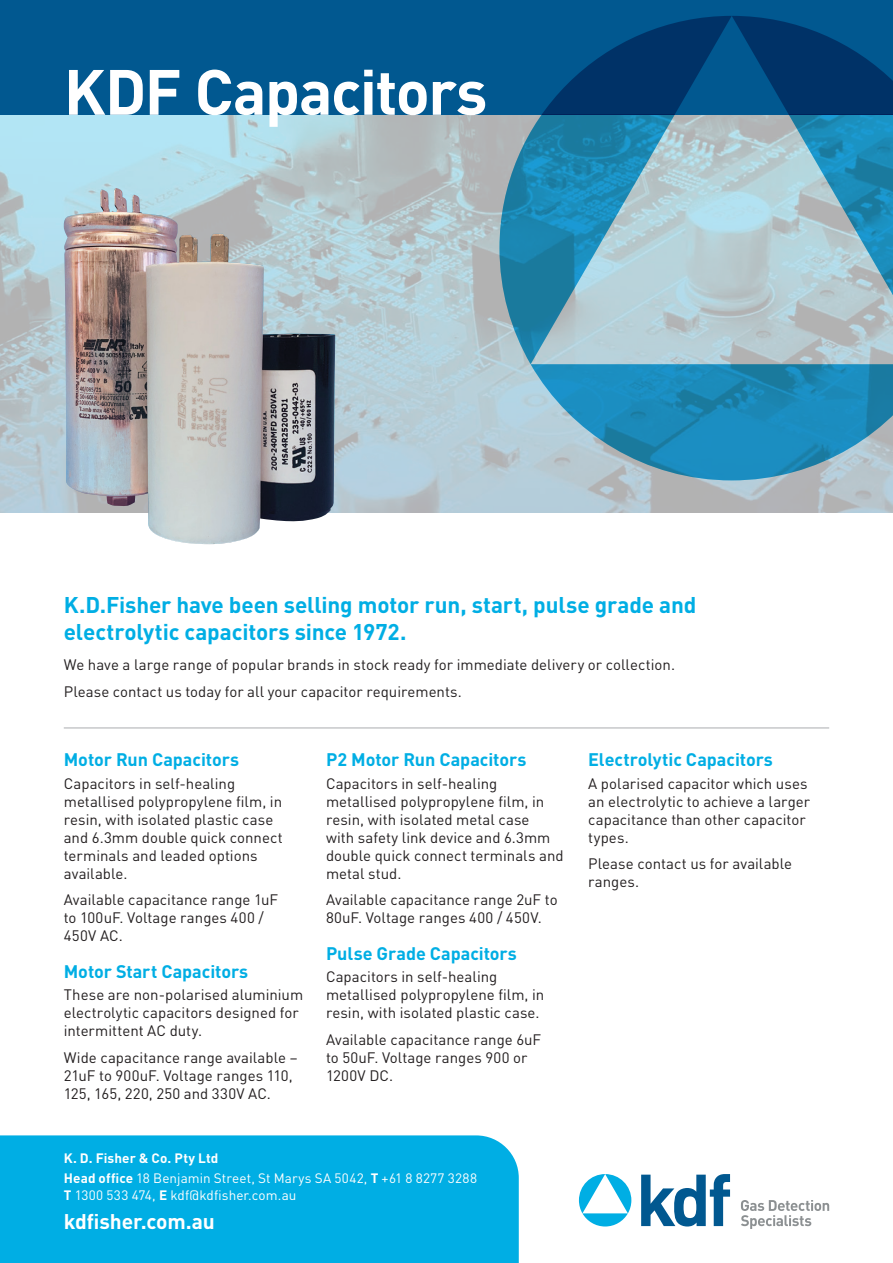
<style>
.page{position:relative;width:893px;height:1263px;background:#fff}
.page>*{position:absolute;margin:0;border:0;box-sizing:border-box;transform-origin:0 0}
.t1{font:700 63px "DINOT";letter-spacing:-.025em;color:#fff}
.t2{font:700 22.5px/27px "DINOT";letter-spacing:-.005em;color:#00aee4}
.t3{font:700 21px "DINOT";letter-spacing:-.01em;color:#fff}
.t4{font:700 18px "DINOT";letter-spacing:-.005em;color:#00aee4}
.t5{font:15px/18px "DINOT";color:#231f20}
.t6{font:13.5px/20.4px "DINOT";letter-spacing:.005em;color:#fff}
.s1{font-weight:700}
</style>
<div class="page">
<svg style="left:0;top:115px;width:893px;height:397px;background:#b4cbd3"></svg>
<div style="left:0;top:0;width:893px;height:115px;background:#015890"></div>
<svg style="left:641px;top:1174px;width:89px;height:52px"></svg>
<svg style="left:741px;top:1200px;width:88px;height:29px"></svg>
<svg style="left:579px;top:1174px;width:52px;height:52px"></svg>
<svg style="left:499px;top:16px;width:394px;height:464px;background:#5896b4"></svg>
<img style="left:63px;top:188px;width:272px;height:356px">
<hr style="left:64px;top:727px;width:765px;height:2px;background:#c7c8ca">
<div style="left:0;top:1135px;width:519px;height:128px;background:#00aee4"></div>
<h1 class="t1" style="left:64px;top:49px;width:425px">KDF Capacitors</h1>
<h2 class="t2" style="left:64px;top:590px;width:634px">K.D.Fisher have been selling motor run, start, pulse grade and electrolytic capacitors since 1972.</h2>
<p class="t5" style="left:64px;top:651px;width:613px;line-height:26.5px">We have a large range of popular brands in stock ready for immediate delivery or collection.<br>Please contact us today for all your capacitor requirements.</p>
<p class="t4" style="left:64px;top:748px;width:177px">Motor Run Capacitors</p>
<p class="t5" style="left:64px;top:774px;width:221px">Capacitors in self-healing metallised polypropylene film, in resin, with isolated plastic case and 6.3mm double quick connect terminals and leaded options available.</p>
<p class="t5" style="left:64px;top:890px;width:216px">Available capacitance range 1uF to 100uF. Voltage ranges 400 /<br>450V AC.</p>
<p class="t4" style="left:64px;top:959px;width:186px">Motor Start Capacitors</p>
<p class="t5" style="left:64px;top:985px;width:241px">These are non-polarised aluminium electrolytic capacitors designed for intermittent AC duty.</p>
<p class="t5" style="left:64px;top:1047px;width:235px">Wide capacitance range available –<br>21uF to 900uF. Voltage ranges 110,<br>125, 165, 220, 250 and 330V AC.</p>
<p class="t4" style="left:326px;top:748px;width:202px">P2 Motor Run Capacitors</p>
<p class="t5" style="left:326px;top:774px;width:239px">Capacitors in self-healing metallised polypropylene film, in resin, with isolated metal case<br>with safety link device and 6.3mm double quick connect terminals and metal stud.</p>
<p class="t5" style="left:326px;top:890px;width:233px">Available capacitance range 2uF to<br>80uF. Voltage ranges 400 / 450V.</p>
<p class="t4" style="left:326px;top:941px;width:192px">Pulse Grade Capacitors</p>
<p class="t5" style="left:326px;top:967px;width:220px">Capacitors in self-healing metallised polypropylene film, in resin, with isolated plastic case.</p>
<p class="t5" style="left:326px;top:1029px;width:217px">Available capacitance range 6uF to 50uF. Voltage ranges 900 or<br>1200V DC.</p>
<p class="t6" style="left:64px;top:1147px;width:415px"><span class="s1">K. D. Fisher &amp; Co. Pty Ltd<br>Head office</span> 18 Benjamin Street, St Marys SA 5042, <span class="s1">T</span> +61 8 8277 3288</p>
<p class="t6" style="left:64px;top:1184px;width:234px"><span class="s1">T</span> 1300 533 474, <span class="s1">E</span> kdf@kdfisher.com.au</p>
<h3 class="t3" style="left:64px;top:1207px;width:153px">kdfisher.com.au</h3>
<p class="t4" style="left:588px;top:748px;width:186px">Electrolytic Capacitors</p>
<p class="t5" style="left:588px;top:774px;width:223px">A polarised capacitor which uses an electrolytic to achieve a larger capacitance than other capacitor types.</p>
<p class="t5" style="left:588px;top:854px;width:205px">Please contact us for available ranges.</p>
</div>
